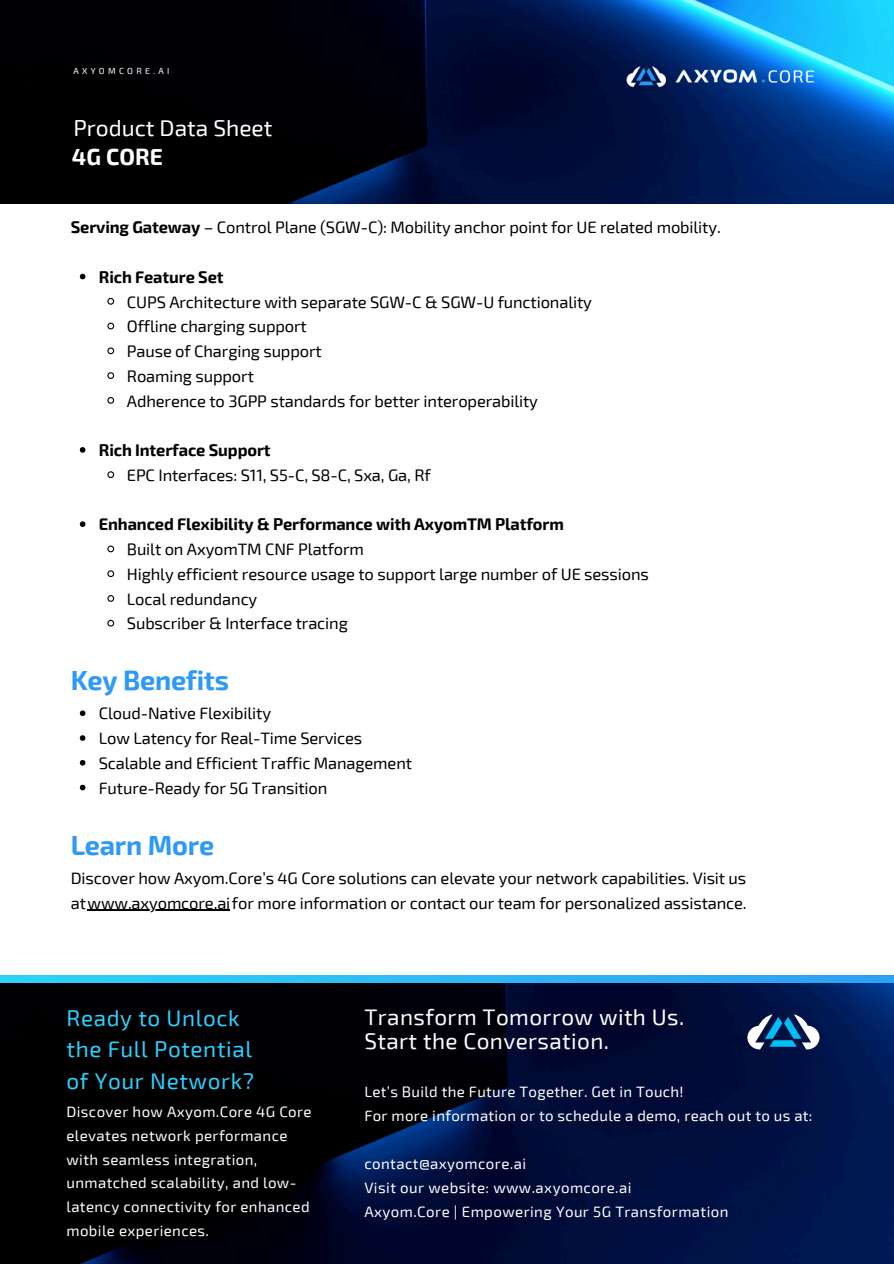
<style>
.page{position:relative;width:894px;height:1264px;background:#fff}
.page>*{position:absolute;margin:0;border:0;box-sizing:border-box;transform-origin:0 0}
.t1{font:700 27px "Exo 2";letter-spacing:-.01em;color:#2e9af5}
.t2{font:700 22.8px "Exo 2";color:#fff}
.t3{font:22.65px "Exo 2";color:#fff}
.t4{font:22.5px/23.7px "Exo 2";letter-spacing:.02em;color:#fff}
.t5{font:22.5px/31.5px "Exo 2";letter-spacing:.025em;color:#2ed0fe}
.t6{font:16.5px/24.8px "Exo 2";letter-spacing:-.01em;color:#000}
.t7{font:700 16.5px "Exo 2";letter-spacing:-.01em;color:#000}
.t8{font:15px/23.7px "Exo 2";letter-spacing:.025em;color:#fff}
.t9{font:8.7px "Exo 2";letter-spacing:.375em;color:#fff}
.s1{font-weight:700}
</style>
<div class="page">
<img style="left:0;top:0;width:893px;height:204px">
<img style="left:617px;top:57px;width:208px;height:39px">
<img style="left:0;top:982px;width:893px;height:281px">
<svg style="left:0;top:975px;width:893px;height:7px;background:#2eb9f5"></svg>
<svg style="left:80px;top:274px;width:5px;height:5px"></svg>
<svg style="left:107px;top:298px;width:8px;height:7px"></svg>
<svg style="left:107px;top:322px;width:8px;height:8px"></svg>
<svg style="left:107px;top:347px;width:8px;height:8px"></svg>
<svg style="left:107px;top:372px;width:8px;height:7px"></svg>
<svg style="left:107px;top:397px;width:8px;height:7px"></svg>
<svg style="left:80px;top:447px;width:5px;height:5px"></svg>
<svg style="left:107px;top:471px;width:8px;height:7px"></svg>
<svg style="left:80px;top:521px;width:5px;height:6px"></svg>
<svg style="left:107px;top:545px;width:8px;height:8px"></svg>
<svg style="left:107px;top:570px;width:8px;height:8px"></svg>
<svg style="left:107px;top:595px;width:8px;height:7px"></svg>
<svg style="left:107px;top:619px;width:8px;height:8px"></svg>
<svg style="left:80px;top:710px;width:5px;height:6px"></svg>
<svg style="left:80px;top:735px;width:5px;height:5px"></svg>
<svg style="left:80px;top:760px;width:5px;height:5px"></svg>
<svg style="left:80px;top:784px;width:5px;height:6px"></svg>
<hr style="left:88px;top:909px;width:142px;height:1px;background:#000">
<svg style="left:747px;top:1014px;width:72px;height:35px"></svg>
<p class="t9" style="left:73px;top:65px;width:98px">AXYOMCORE.AI</p>
<h4 class="t3" style="left:73px;top:113px;width:200px">Product Data Sheet</h4>
<p class="t2" style="left:72px;top:141px;width:92px">4G CORE</p>
<p class="t6" style="left:71px;top:214px;width:651px"><span class="s1">Serving Gateway</span> – Control Plane (SGW-C): Mobility anchor point for UE related mobility.</p>
<h3 class="t7" style="left:99px;top:266px;width:126px">Rich Feature Set</h3>
<h2 class="t6" style="left:127px;top:288px;width:466px">CUPS Architecture with separate SGW-C &amp; SGW-U functionality</h2>
<p class="t6" style="left:127px;top:313px;width:181px">Offline charging support</p>
<h4 class="t6" style="left:127px;top:338px;width:196px">Pause of Charging support</h4>
<p class="t6" style="left:127px;top:363px;width:128px">Roaming support</p>
<p class="t6" style="left:127px;top:387px;width:412px">Adherence to 3GPP standards for better interoperability</p>
<p class="t7" style="left:99px;top:439px;width:173px">Rich Interface Support</p>
<p class="t6" style="left:127px;top:462px;width:305px">EPC Interfaces: S11, S5-C, S8-C, Sxa, Ga, Rf</p>
<p class="t7" style="left:99px;top:513px;width:466px">Enhanced Flexibility &amp; Performance with AxyomTM Platform</p>
<p class="t6" style="left:127px;top:536px;width:238px">Built on AxyomTM CNF Platform</p>
<p class="t6" style="left:127px;top:561px;width:523px">Highly efficient resource usage to support large number of UE sessions</p>
<p class="t6" style="left:127px;top:585px;width:132px">Local redundancy</p>
<p class="t6" style="left:127px;top:610px;width:222px">Subscriber &amp; Interface tracing</p>
<p class="t1" style="left:71px;top:663px;width:160px">Key Benefits</p>
<p class="t6" style="left:99px;top:700px;width:174px">Cloud-Native Flexibility</p>
<p class="t6" style="left:99px;top:725px;width:265px">Low Latency for Real-Time Services</p>
<h4 class="t6" style="left:99px;top:750px;width:314px">Scalable and Efficient Traffic Management</h4>
<h1 class="t6" style="left:99px;top:774px;width:230px">Future-Ready for 5G Transition</h1>
<p class="t1" style="left:71px;top:827px;width:145px">Learn More</p>
<p class="t6" style="left:71px;top:864px;width:677px">Discover how Axyom.Core’s 4G Core solutions can elevate your network capabilities. Visit us atwww.axyomcore.aifor more information or contact our team for personalized assistance.</p>
<h4 class="t5" style="left:66px;top:1001px;width:189px">Ready to Unlock the Full Potential of Your Network?</h4>
<h3 class="t4" style="left:364px;top:1004px;width:321px">Transform Tomorrow with Us.<br>Start the Conversation.</h3>
<h3 class="t8" style="left:364px;top:1079px;width:449px">Let’s Build the Future Together. Get in Touch!<br>For more information or to schedule a demo, reach out to us at:</h3>
<p class="t8" style="left:66px;top:1099px;width:246px">Discover how Axyom.Core 4G Core elevates network performance with seamless integration, unmatched scalability, and low&shy;latency connectivity for enhanced mobile experiences.</p>
<p class="t8" style="left:364px;top:1151px;width:365px">contact@axyomcore.ai<br>Visit our website: www.axyomcore.ai<br>Axyom.Core | Empowering Your 5G Transformation</p>
</div>
